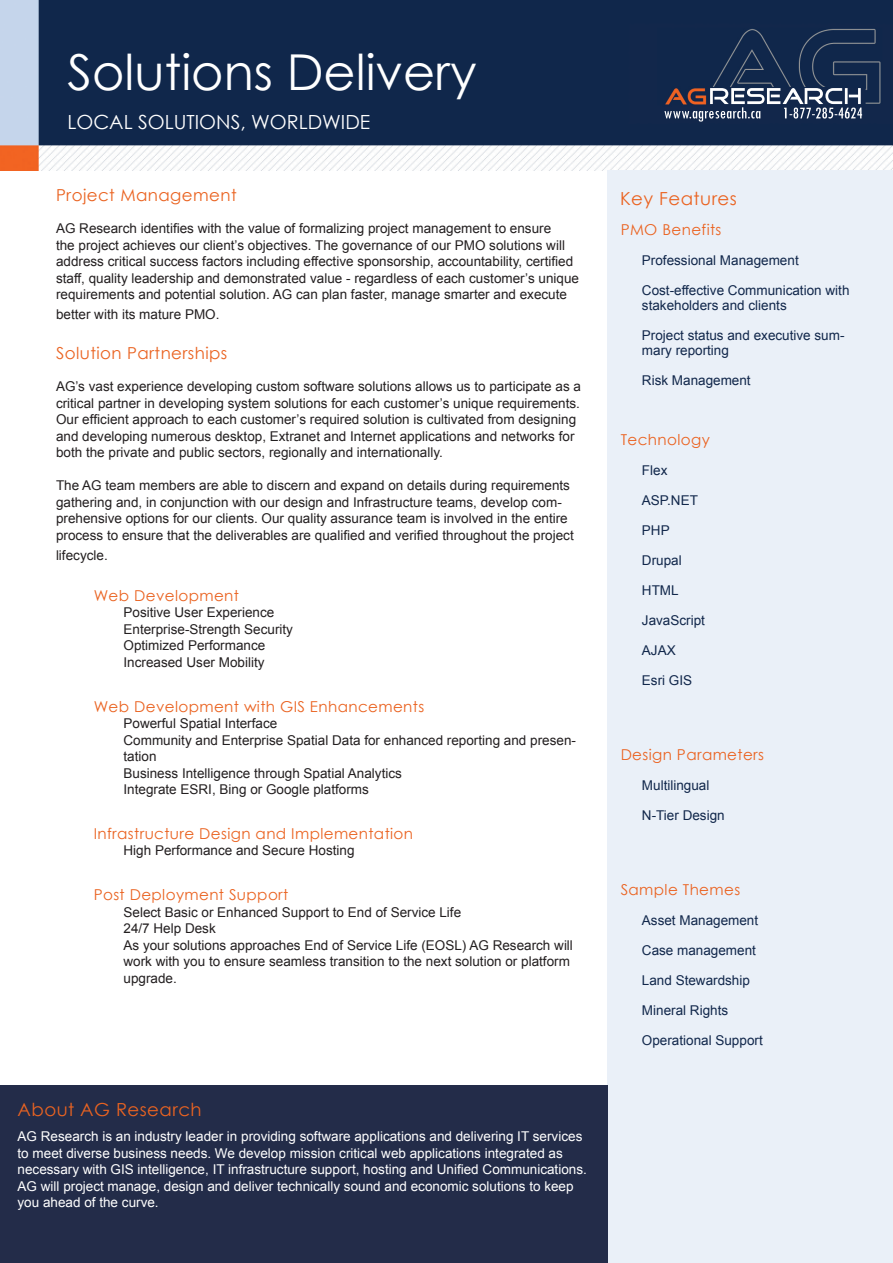
<style>
.page{position:relative;width:893px;height:1263px;background:#fff}
.page>*{position:absolute;margin:0;border:0;box-sizing:border-box;transform-origin:0 0}
.t1{font:49.5px "Century Gothic";color:#fff}
.t2{font:19.5px "Century Gothic";color:#fff}
.t3{font:18px "Century Gothic";letter-spacing:.025em;color:#ea6321}
.t4{font:16.5px "Century Gothic";letter-spacing:.025em;color:#ea6321}
.t5{font:15px "Century Gothic";letter-spacing:.025em;color:#ea6321}
.t6{font:13.5px/16.5px "Arial";color:#231f20}
.t7{font:13.5px/16.5px "Arial";color:#fff}
.t8{font:13.5px/15px "Arial";color:#11274b}
</style>
<div class="page">
<img style="left:0;top:0;width:893px;height:171px">
<img style="left:715px;top:107px;width:45px;height:12px">
<svg style="left:784px;top:108px;width:3px;height:10px"></svg>
<img style="left:793px;top:108px;width:69px;height:11px">
<img style="left:710px;top:88px;width:151px;height:16px">
<div style="left:607px;top:171px;width:286px;height:1092px;background:#eaf0f8"></div>
<div style="left:0;top:1085px;width:607px;height:178px;background:#232c49"></div>
<p class="t1" style="left:68px;top:37px;width:411px">Solutions Delivery</p>
<p class="t2" style="left:68px;top:108px;width:304px">LOCAL SOLUTIONS, WORLDWIDE</p>
<p class="t4" style="left:56px;top:183px;width:182px">Project Management</p>
<p class="t6" style="left:56px;top:220px;width:525px">AG Research identifies with the value of formalizing project management to ensure<br>the project achieves our client’s objectives. The governance of our PMO solutions will address critical success factors including effective sponsorship, accountability, certified staff, quality leadership and demonstrated value - regardless of each customer’s unique requirements and potential solution. AG can plan faster, manage smarter and execute</p>
<p class="t6" style="left:56px;top:306px;width:165px">better with its mature PMO.</p>
<p class="t4" style="left:56px;top:341px;width:173px">Solution Partnerships</p>
<p class="t6" style="left:56px;top:378px;width:526px">AG’s vast experience developing custom software solutions allows us to participate as a critical partner in developing system solutions for each customer’s unique requirements.<br>Our efficient approach to each customer’s required solution is cultivated from designing and developing numerous desktop, Extranet and Internet applications and networks for both the private and public sectors, regionally and internationally.</p>
<p class="t6" style="left:56px;top:477px;width:519px">The AG team members are able to discern and expand on details during requirements gathering and, in conjunction with our design and Infrastructure teams, develop com&shy;prehensive options for our clients. Our quality assurance team is involved in the entire process to ensure that the deliverables are qualified and verified throughout the project</p>
<p class="t6" style="left:56px;top:547px;width:53px">lifecycle.</p>
<p class="t5" style="left:94px;top:585px;width:147px">Web Development</p>
<p class="t6" style="left:123px;top:604px;width:152px">Positive User Experience</p>
<p class="t6" style="left:123px;top:621px;width:171px">Enterprise-Strength Security</p>
<p class="t6" style="left:123px;top:637px;width:143px">Optimized Performance</p>
<p class="t6" style="left:123px;top:654px;width:143px">Increased User Mobility</p>
<p class="t5" style="left:94px;top:696px;width:332px">Web Development with GIS Enhancements</p>
<p class="t6" style="left:123px;top:715px;width:155px">Powerful Spatial Interface</p>
<p class="t6" style="left:123px;top:732px;width:454px">Community and Enterprise Spatial Data for enhanced reporting and presen&shy;tation</p>
<p class="t6" style="left:123px;top:765px;width:280px">Business Intelligence through Spatial Analytics</p>
<p class="t6" style="left:123px;top:781px;width:247px">Integrate ESRI, Bing or Google platforms</p>
<p class="t5" style="left:94px;top:823px;width:321px">Infrastructure Design and Implementation</p>
<p class="t6" style="left:123px;top:842px;width:233px">High Performance and Secure Hosting</p>
<p class="t5" style="left:94px;top:884px;width:196px">Post Deployment Support</p>
<p class="t6" style="left:123px;top:904px;width:339px">Select Basic or Enhanced Support to End of Service Life</p>
<p class="t6" style="left:123px;top:920px;width:94px">24/7 Help Desk</p>
<p class="t6" style="left:123px;top:937px;width:451px">As your solutions approaches End of Service Life (EOSL) AG Research will work with you to ensure seamless transition to the next solution or platform upgrade.</p>
<p class="t3" style="left:18px;top:1097px;width:186px">About AG Research</p>
<p class="t7" style="left:18px;top:1128px;width:571px">AG Research is an industry leader in providing software applications and delivering IT services to meet diverse business needs. We develop mission critical web applications integrated as necessary with GIS intelligence, IT infrastructure support, hosting and Unified Communications.<br>AG will project manage, design and deliver technically sound and economic solutions to keep you ahead of the curve.</p>
<p class="t3" style="left:620px;top:186px;width:118px">Key Features</p>
<p class="t5" style="left:621px;top:219px;width:102px">PMO Benefits</p>
<p class="t8" style="left:642px;top:253px;width:158px">Professional Management</p>
<p class="t8" style="left:642px;top:283px;width:209px">Cost-effective Communication with stakeholders and clients</p>
<p class="t8" style="left:642px;top:328px;width:204px">Project status and executive sum&shy;mary reporting</p>
<p class="t8" style="left:642px;top:373px;width:110px">Risk Management</p>
<p class="t5" style="left:621px;top:429px;width:91px">Technology</p>
<p class="t8" style="left:642px;top:463px;width:27px">Flex</p>
<p class="t8" style="left:642px;top:493px;width:58px">ASP.NET</p>
<p class="t8" style="left:642px;top:523px;width:29px">PHP</p>
<p class="t8" style="left:642px;top:553px;width:41px">Drupal</p>
<p class="t8" style="left:642px;top:583px;width:38px">HTML</p>
<p class="t8" style="left:642px;top:613px;width:65px">JavaScript</p>
<p class="t8" style="left:642px;top:643px;width:35px">AJAX</p>
<p class="t8" style="left:642px;top:673px;width:52px">Esri GIS</p>
<p class="t5" style="left:621px;top:744px;width:145px">Design Parameters</p>
<p class="t8" style="left:642px;top:778px;width:69px">Multilingual</p>
<p class="t8" style="left:642px;top:808px;width:84px">N-Tier Design</p>
<p class="t5" style="left:621px;top:879px;width:121px">Sample Themes</p>
<p class="t8" style="left:642px;top:913px;width:118px">Asset Management</p>
<p class="t8" style="left:642px;top:943px;width:116px">Case management</p>
<p class="t8" style="left:642px;top:973px;width:110px">Land Stewardship</p>
<p class="t8" style="left:642px;top:1003px;width:88px">Mineral Rights</p>
<p class="t8" style="left:642px;top:1033px;width:122px">Operational Support</p>
</div>
